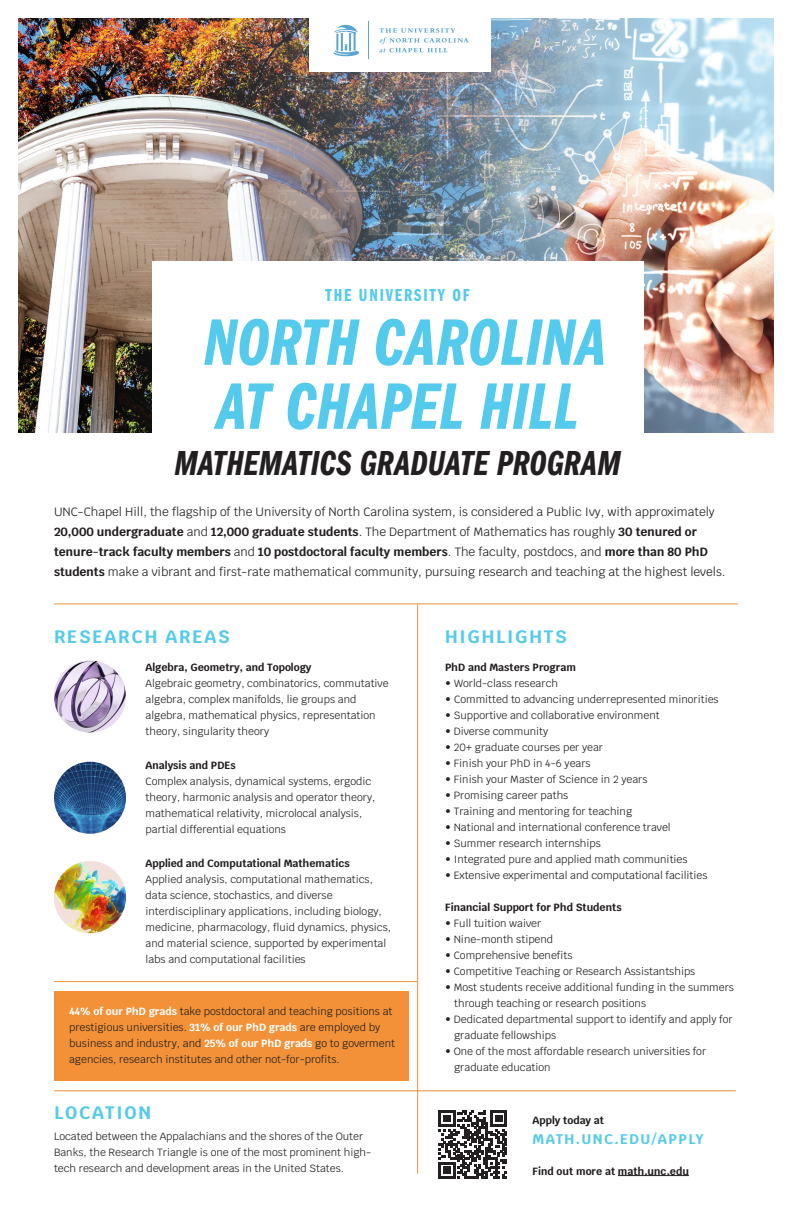
<style>
.page{position:relative;width:792px;height:1224px;background:#fff}
.page>*{position:absolute;margin:0;border:0;box-sizing:border-box;transform-origin:0 0}
.t1{font:68px "Franklin Gothic LT Pro Dm Cm It";color:#54caed}
.t2{font:36px "Franklin Gothic LT Pro Dm Cm It";color:#231f20}
.t3{font:700 18px "Krub";letter-spacing:.1em;color:#54caed}
.t4{font:18px "Franklin Gothic LT Pro Dm Cm";letter-spacing:.1em;color:#54caed}
.t5{font:700 14px "Krub";letter-spacing:.1em;color:#54caed}
.t6{font:12px/20px "Krub";color:#231f20}
.t7{font:10.5px/16px "Krub";color:#231f20}
.t8{font:700 10.5px "Krub";color:#231f20}
.s1{font-weight:700}
.s2{font-weight:700;color:#fff}
</style>
<div class="page">
<div style="left:54px;top:992px;width:354px;height:89px;background:#f29138"></div>
<img style="left:18px;top:18px;width:756px;height:414px">
<div style="left:310px;top:0;width:181px;height:72px;background:#fff"></div>
<div style="left:152px;top:261px;width:491px;height:174px;background:#fff"></div>
<hr style="left:54px;top:603px;width:684px;height:1px;background:#f29138">
<hr style="left:417px;top:604px;width:1px;height:570px;background:#f29138">
<hr style="left:54px;top:981px;width:364px;height:1px;background:#f29138">
<hr style="left:417px;top:1090px;width:319px;height:1px;background:#f29138">
<svg style="left:439px;top:1110px;width:68px;height:68px"></svg>
<hr style="left:618px;top:1175px;width:71px;height:1px;background:#231f20">
<svg style="left:334px;top:25px;width:25px;height:31px"></svg>
<hr style="left:368px;top:21px;width:1px;height:38px;background:#58a5d5">
<svg style="left:379px;top:28px;width:90px;height:24px"></svg>
<img style="left:54px;top:660px;width:72px;height:72px;border-radius:36px">
<img style="left:54px;top:762px;width:72px;height:72px;border-radius:36px">
<img style="left:54px;top:861px;width:72px;height:72px;border-radius:36px">
<hr style="left:54px;top:1090px;width:363px;height:1px;background:#f29138">
<p class="t4" style="left:326px;top:285px;width:146px">THE UNIVERSITY OF</p>
<p class="t1" style="left:204px;top:304px;width:405px">NORTH CAROLINA</p>
<p class="t1" style="left:216px;top:368px;width:365px">AT CHAPEL HILL</p>
<p class="t2" style="left:174px;top:443px;width:448px">MATHEMATICS GRADUATE PROGRAM</p>
<p class="t6" style="left:54px;top:502px;width:662px">UNC-Chapel Hill, the flagship of the University of North Carolina system, is considered a Public Ivy, with approximately<br><span class="s1">20,000 undergraduate</span> and <span class="s1">12,000 graduate students</span>. The Department of Mathematics has roughly <span class="s1">30 tenured or tenure-track faculty members</span> and <span class="s1">10 postdoctoral faculty members</span>. The faculty, postdocs, and <span class="s1">more than 80 PhD</span></p>
<p class="t6" style="left:54px;top:562px;width:673px"><span class="s1">students</span> make a vibrant and first-rate mathematical community, pursuing research and teaching at the highest levels.</p>
<p class="t3" style="left:54px;top:626px;width:177px">RESEARCH AREAS</p>
<p class="t8" style="left:146px;top:661px;width:167px">Algebra, Geometry, and Topology</p>
<p class="t7" style="left:146px;top:675px;width:245px">Algebraic geometry, combinatorics, commutative algebra, complex manifolds, lie groups and algebra, mathematical physics, representation theory, singularity theory</p>
<p class="t8" style="left:146px;top:759px;width:92px">Analysis and PDEs</p>
<p class="t7" style="left:146px;top:773px;width:231px">Complex analysis, dynamical systems, ergodic theory, harmonic analysis and operator theory, mathematical relativity, microlocal analysis, partial differential equations</p>
<p class="t8" style="left:146px;top:857px;width:206px">Applied and Computational Mathematics</p>
<p class="t7" style="left:146px;top:871px;width:247px">Applied analysis, computational mathematics, data science, stochastics, and diverse interdisciplinary applications, including biology, medicine, pharmacology, fluid dynamics, physics, and material science, supported by experimental labs and computational facilities</p>
<p class="t7" style="left:69px;top:1004px;width:327px"><span class="s2">44% of our PhD grads</span> take postdoctoral and teaching positions at prestigious universities. <span class="s2">31% of our PhD grads</span> are employed by business and industry, and <span class="s2">25% of our PhD grads</span> go to goverment agencies, research institutes and other not-for-profits.</p>
<p class="t3" style="left:54px;top:1103px;width:99px">LOCATION</p>
<p class="t7" style="left:54px;top:1128px;width:319px">Located between the Appalachians and the shores of the Outer<br>Banks, the Research Triangle is one of the most prominent high&shy;tech research and development areas in the United States.</p>
<p class="t3" style="left:445px;top:626px;width:123px">HIGHLIGHTS</p>
<p class="t8" style="left:445px;top:661px;width:132px">PhD and Masters Program</p>
<p class="t7" style="left:445px;top:675px;width:114px">• World-class research</p>
<p class="t7" style="left:445px;top:691px;width:275px">• Committed to advancing underrepresented minorities</p>
<p class="t7" style="left:445px;top:707px;width:216px">• Supportive and collaborative environment</p>
<p class="t7" style="left:445px;top:723px;width:105px">• Diverse community</p>
<p class="t7" style="left:445px;top:739px;width:160px">• 20+ graduate courses per year</p>
<p class="t7" style="left:445px;top:755px;width:147px">• Finish your PhD in 4-6 years</p>
<p class="t7" style="left:445px;top:771px;width:204px">• Finish your Master of Science in 2 years</p>
<p class="t7" style="left:445px;top:787px;width:125px">• Promising career paths</p>
<p class="t7" style="left:445px;top:803px;width:189px">• Training and mentoring for teaching</p>
<p class="t7" style="left:445px;top:819px;width:227px">• National and international conference travel</p>
<p class="t7" style="left:445px;top:835px;width:157px">• Summer research internships</p>
<p class="t7" style="left:445px;top:851px;width:244px">• Integrated pure and applied math communities</p>
<p class="t7" style="left:445px;top:867px;width:264px">• Extensive experimental and computational facilities</p>
<p class="t8" style="left:445px;top:901px;width:178px">Financial Support for Phd Students</p>
<p class="t7" style="left:445px;top:915px;width:98px">• Full tuition waiver</p>
<p class="t7" style="left:445px;top:931px;width:110px">• Nine-month stipend</p>
<p class="t7" style="left:445px;top:947px;width:129px">• Comprehensive benefits</p>
<p class="t7" style="left:445px;top:963px;width:252px">• Competitive Teaching or Research Assistantships</p>
<p class="t7" style="left:454px;top:979px;width:281px;text-indent:-9px">• Most students receive additional funding in the summers through teaching or research positions</p>
<p class="t7" style="left:454px;top:1011px;width:280px;text-indent:-9px">• Dedicated departmental support to identify and apply for graduate fellowships</p>
<p class="t7" style="left:454px;top:1043px;width:254px;text-indent:-9px">• One of the most affordable research universities for graduate education</p>
<p class="t8" style="left:533px;top:1114px;width:73px">Apply today at</p>
<p class="t5" style="left:533px;top:1131px;width:173px">MATH.UNC.EDU/APPLY</p>
<p class="t8" style="left:533px;top:1165px;width:158px">Find out more at math.unc.edu</p>
</div>
